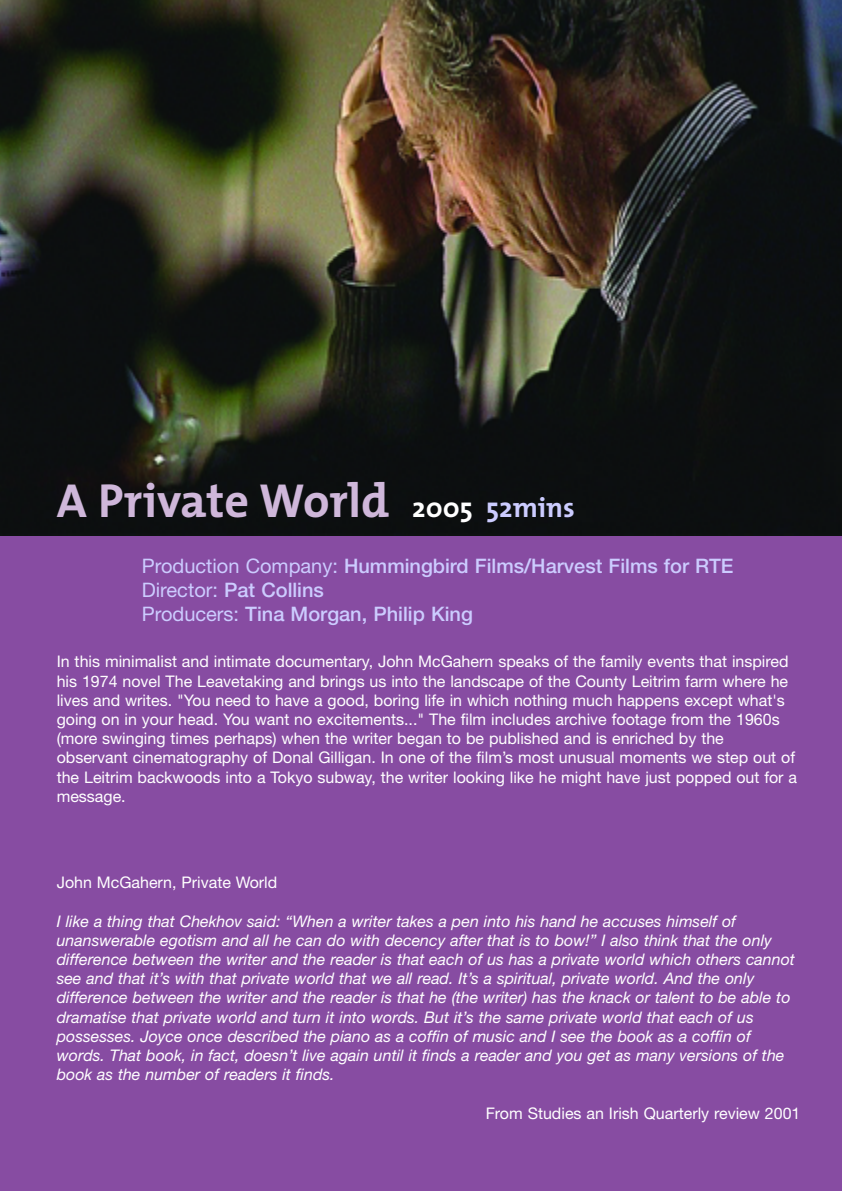
<style>
.page{position:relative;width:842px;height:1191px;background:#874ca2}
.page>*{position:absolute;margin:0;border:0;box-sizing:border-box;transform-origin:0 0}
.t1{font:700 48px "The Mix";color:#cfb7da}
.t2{font:500 20px/24px "Helvetica Neue";color:#ccf}
.t3{font:italic 16px/19.2px "Helvetica Neue";color:#fff}
.t4{font:16px/19.2px "Helvetica Neue";color:#fff}
.s1{font-size:28px;color:#fff}
.s2{font-size:28px;color:#ccf}
.s3{font-weight:400}
</style>
<div class="page">
<img style="left:0;top:0;width:842px;height:536px">
<h1 class="t1" style="left:57px;top:484px;width:519px">A Private World <span class="s1">2005</span> <span class="s2">52mins</span></h1>
<p class="t2" style="left:142px;top:556px;width:593px"><span class="s3">Production Company:</span> Hummingbird Films/Harvest Films for RTE<br><span class="s3">Director:</span> Pat Collins<br><span class="s3">Producers:</span> Tina Morgan, Philip King</p>
<p class="t4" style="left:57px;top:653px;width:742px">In this minimalist and intimate documentary, John McGahern speaks of the family events that inspired his 1974 novel The Leavetaking and brings us into the landscape of the County Leitrim farm where he lives and writes. "You need to have a good, boring life in which nothing much happens except what's going on in your head. You want no excitements..." The film includes archive footage from the 1960s (more swinging times perhaps) when the writer began to be published and is enriched by the observant cinematography of Donal Gilligan. In one of the film’s most unusual moments we step out of the Leitrim backwoods into a Tokyo subway, the writer looking like he might have just popped out for a message.</p>
<p class="t4" style="left:57px;top:874px;width:222px">John McGahern, Private World</p>
<p class="t3" style="left:57px;top:912px;width:740px">I like a thing that Chekhov said: “When a writer takes a pen into his hand he accuses himself of unanswerable egotism and all he can do with decency after that is to bow!” I also think that the only difference between the writer and the reader is that each of us has a private world which others cannot see and that it’s with that private world that we all read. It’s a spiritual, private world. And the only difference between the writer and the reader is that he (the writer) has the knack or talent to be able to dramatise that private world and turn it into words. But it’s the same private world that each of us possesses. Joyce once described the piano as a coffin of music and I see the book as a coffin of words. That book, in fact, doesn’t live again until it finds a reader and you get as many versions of the book as the number of readers it finds.</p>
<p class="t4" style="left:486px;top:1104px;width:316px">From Studies an Irish Quarterly review 2001</p>
</div>
